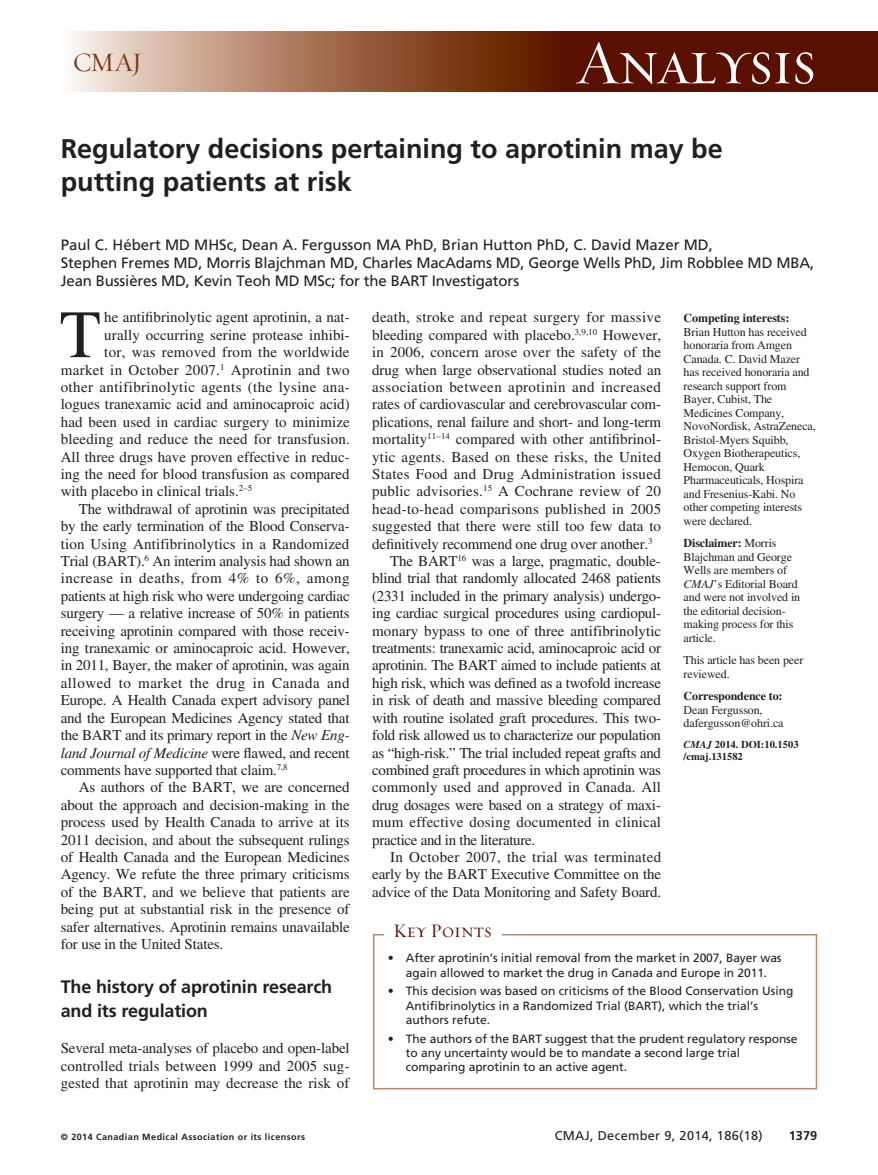
<style>
.page{position:relative;width:878px;height:1175px;background:#fff}
.page>*{position:absolute;margin:0;border:0;box-sizing:border-box;transform-origin:0 0}
.DC{font:67.5px "Times LT Std";color:#231f20}
.t1{font:63px "Requiem Display HTF Small Caps";letter-spacing:-.03em;color:#fff}
.T18{font:700 27px/33px "Frutiger LT Std";color:#231f20}
.t2{font:27px "Requiem Display HTF Roman";color:#793713}
.HB-Key_points{font:19.5px "Requiem Display HTF Small Caps";color:#5a1000}
.t3{font:700 18px/24px "Frutiger LT Std";letter-spacing:-.01em;color:#231f20}
.PJ{font:15px/17.4px "Times LT Std";letter-spacing:-.01em;color:#231f20;text-align:justify}
.DC-2{font:15px "Times LT Std";letter-spacing:.005em;color:#231f20}
.N10{font:15px/18px "Frutiger LT Std";letter-spacing:-.01em;color:#231f20}
.DC-3{font:15px "Times LT Std";letter-spacing:.025em;color:#231f20}
.t4{font:12.75px "Frutiger LT Std";letter-spacing:.025em;color:#231f20}
.t5{font:700 12.75px "Frutiger LT Std";color:#231f20}
.PJ-8_left{font:12px/13.5px "Times LT Std";letter-spacing:-.01em;color:#231f20}
.ListBox-PH1{font:12px/14.2px "Frutiger LT Std";letter-spacing:-.005em;color:#231f20}
.DOI{font:700 10.5px/12px "Times LT Std";color:#231f20}
.t6{font:700 9px "Frutiger LT Std";letter-spacing:.05em;color:#231f20}
.s1{font-weight:700}
.s2{font-style:italic}
</style>
<div class="page">
<div style="left:528px;top:32px;width:350px;height:60px;background:#5a1000"></div>
<svg style="left:73px;top:32px;width:467px;height:60px;background:#aa7b61"></svg>
<div style="left:373px;top:934px;width:444px;height:155px;border:2px solid #b8896f"></div>
<div style="left:384px;top:922px;width:117px;height:27px;background:#fff"></div>
<h3 class="t2" style="left:73px;top:46px;width:71px">CMAJ</h3>
<h2 class="t1" style="left:576px;top:26px;width:241px">Analysis</h2>
<p class="T18" style="left:61px;top:133px;width:663px">Regulatory decisions pertaining to aprotinin may be putting patients at risk</p>
<p class="N10" style="left:61px;top:236px;width:755px">Paul C. Hébert MD MHSc, Dean A. Fergusson MA PhD, Brian Hutton PhD, C. David Mazer MD,<br>Stephen Fremes MD, Morris Blajchman MD, Charles MacAdams MD, George Wells PhD, Jim Robblee MD MBA,<br>Jean Bussières MD, Kevin Teoh MD MSc; for the BART Investigators</p>
<p class="PJ-8_left" style="left:683px;top:311px;width:134px"><span class="s1">Competing interests:<br></span>Brian Hutton has received honoraria from Amgen<br>Canada. C. David Mazer has received honoraria and research support from<br>Bayer, Cubist, The<br>Medicines Company,<br>NovoNordisk, AstraZeneca,<br>Bristol-Myers Squibb,<br>Oxygen Biotherapeutics,<br>Hemocon, Quark<br>Pharmaceuticals, Hospira and Fresenius-Kabi. No other competing interests were declared.</p>
<p class="PJ-8_left" style="left:683px;top:536px;width:118px"><span class="s1">Disclaimer:</span> Morris<br>Blajchman and George<br>Wells are members of<br><span class="s2">CMAJ</span>’s Editorial Board and were not involved in the editorial decision&shy;making process for this article.</p>
<p class="PJ-8_left" style="left:683px;top:653px;width:121px">This article has been peer reviewed.</p>
<p class="PJ-8_left" style="left:683px;top:689px;width:101px"><span class="s1">Correspondence to:<br></span>Dean Fergusson, dafergusson@ohri.ca</p>
<p class="DOI" style="left:683px;top:738px;width:116px"><span class="s2">CMAJ</span> 2014. DOI:10.1503 /cmaj.131582</p>
<p class="DC" style="left:60px;top:296px;width:43px">T</p>
<p class="DC-2" style="left:104px;top:309px;width:247px">he antifibrinolytic agent aprotinin, a nat-</p>
<p class="PJ" style="left:372px;top:308px;width:290px">death, stroke and repeat surgery for massive bleeding compared with placebo.<sup>3,9,10</sup> However, in 2006, concern arose over the safety of the drug when large observational studies noted an association between aprotinin and increased rates of cardiovascular and cerebrovascular com&shy;plications, renal failure and short- and long-term mortality<sup>11–14</sup> compared with other antifibrinol&shy;ytic agents. Based on these risks, the United States Food and Drug Administration issued public advisories.<sup>15</sup> A Cochrane review of 20 head-to-head comparisons published in 2005 suggested that there were still too few data to definitively recommend one drug over another.<sup>3</sup></p>
<p class="PJ" style="left:372px;top:552px;width:290px;text-indent:18px">The BART<sup>16</sup> was a large, pragmatic, double&shy;blind trial that randomly allocated 2468 patients (2331 included in the primary analysis) undergo&shy;ing cardiac surgical procedures using cardiopul&shy;monary bypass to one of three antifibrinolytic treatments: tranexamic acid, aminocaproic acid or aprotinin. The BART aimed to include patients at high risk, which was defined as a twofold increase in risk of death and massive bleeding compared with routine isolated graft procedures. This two&shy;fold risk allowed us to characterize our population as “high-risk.” The trial included repeat grafts and combined graft procedures in which aprotinin was commonly used and approved in Canada. All drug dosages were based on a strategy of maxi&shy;mum effective dosing documented in clinical practice and in the literature.</p>
<p class="PJ" style="left:372px;top:848px;width:290px;text-indent:18px">In October 2007, the trial was terminated early by the BART Executive Committee on the advice of the Data Monitoring and Safety Board.</p>
<p class="DC-2" style="left:104px;top:326px;width:247px">urally occurring serine protease inhibi-</p>
<p class="DC-2" style="left:104px;top:344px;width:247px">tor, was removed from the worldwide</p>
<p class="DC-2" style="left:61px;top:361px;width:290px">market in October 2007.<sup>1</sup> Aprotinin and two</p>
<p class="DC-3" style="left:61px;top:378px;width:290px">other antifibrinolytic agents (the lysine ana-</p>
<p class="DC-2" style="left:61px;top:396px;width:290px">logues tranexamic acid and aminocaproic acid)</p>
<p class="DC-2" style="left:61px;top:413px;width:290px">had been used in cardiac surgery to minimize</p>
<p class="DC-2" style="left:61px;top:431px;width:290px">bleeding and reduce the need for transfusion.</p>
<p class="DC-2" style="left:61px;top:448px;width:290px">All three drugs have proven effective in reduc-</p>
<p class="DC-2" style="left:61px;top:465px;width:290px">ing the need for blood transfusion as compared</p>
<p class="DC-2" style="left:61px;top:483px;width:193px">with placebo in clinical trials.<sup>2–5</sup></p>
<p class="PJ" style="left:61px;top:500px;width:291px;text-indent:18px">The withdrawal of aprotinin was precipitated by the early termination of the Blood Conserva&shy;tion Using Antifibrinolytics in a Randomized Trial (BART).<sup>6</sup> An interim analysis had shown an increase in deaths, from 4% to 6%, among patients at high risk who were undergoing cardiac surgery — a relative increase of 50% in patients receiving aprotinin compared with those receiv&shy;ing tranexamic or aminocaproic acid. However, in 2011, Bayer, the maker of aprotinin, was again allowed to market the drug in Canada and Europe. A Health Canada expert advisory panel and the European Medicines Agency stated that the BART and its primary report in the <span class="s2">New Eng&shy;land Journal of Medicine</span> were flawed, and recent comments have supported that claim.<sup>7,8</sup></p>
<p class="PJ" style="left:61px;top:778px;width:290px;text-indent:18px">As authors of the BART, we are concerned about the approach and decision-making in the process used by Health Canada to arrive at its 2011 decision, and about the subsequent rulings of Health Canada and the European Medicines Agency. We refute the three primary criticisms of the BART, and we believe that patients are being put at substantial risk in the presence of safer alternatives. Aprotinin remains unavailable for use in the United States.</p>
<h1 class="t3" style="left:61px;top:974px;width:273px">The history of aprotinin research and its regulation</h1>
<p class="PJ" style="left:61px;top:1039px;width:290px">Several meta-analyses of placebo and open-label controlled trials between 1999 and 2005 sug&shy;gested that aprotinin may decrease the risk of</p>
<p class="HB-Key_points" style="left:393px;top:919px;width:100px">Key Points</p>
<p class="ListBox-PH1" style="left:388px;top:951px;width:395px;text-align:center">• After aprotinin’s initial removal from the market in 2007, Bayer was again allowed to market the drug in Canada and Europe in 2011.</p>
<p class="ListBox-PH1" style="left:406px;top:984px;width:389px;text-indent:-18px">• This decision was based on criticisms of the Blood Conservation Using<br>Antifibrinolytics in a Randomized Trial (BART), which the trial’s authors refute.</p>
<p class="ListBox-PH1" style="left:406px;top:1031px;width:393px;text-indent:-18px">• The authors of the BART suggest that the prudent regulatory response to any uncertainty would be to mandate a second large trial comparing aprotinin to an active agent.</p>
<p class="t6" style="left:61px;top:1131px;width:246px">© 2014 Canadian Medical Association or its licensors</p>
<p class="t4" style="left:554px;top:1127px;width:209px">CMAJ, December 9, 2014, 186(18)</p>
<p class="t5" style="left:788px;top:1127px;width:30px">1379</p>
</div>
